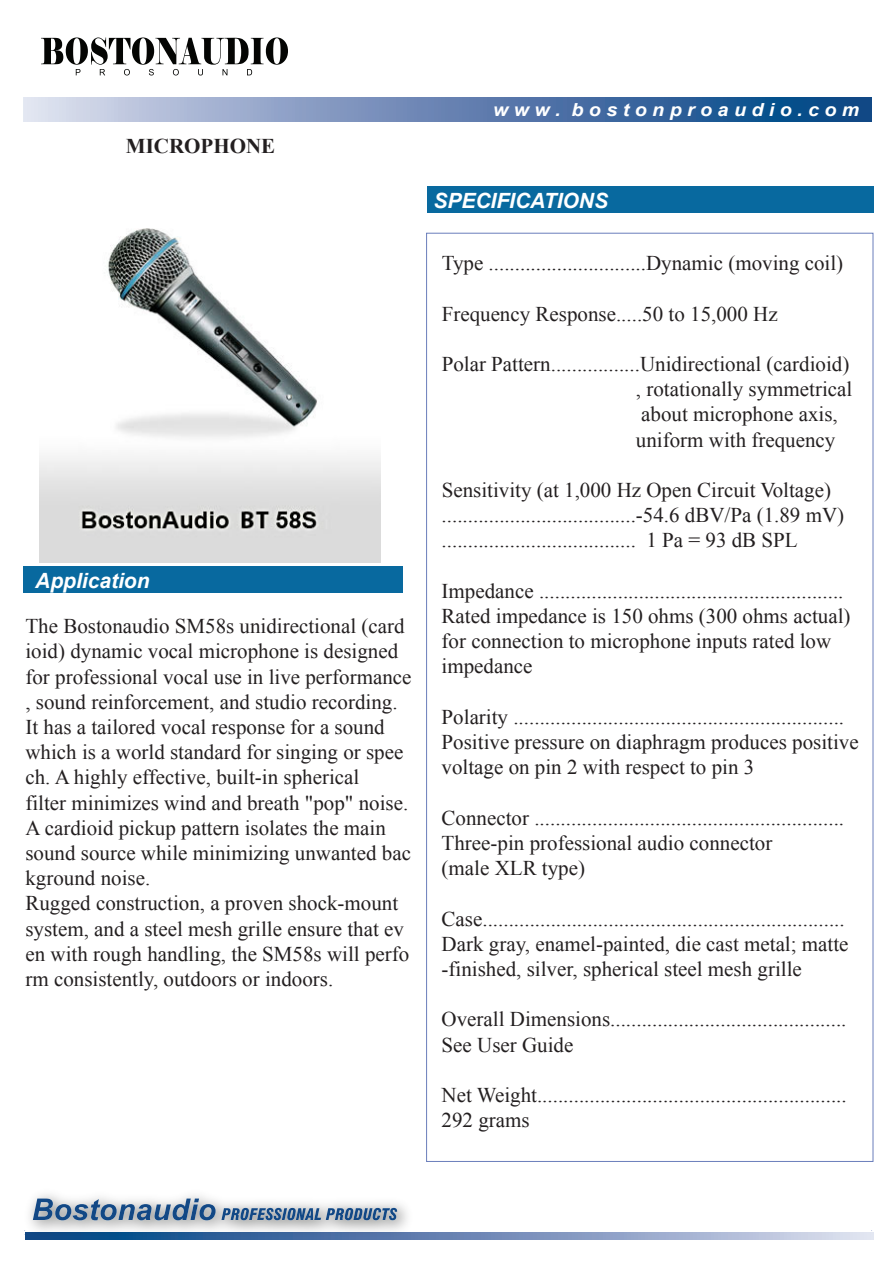
<style>
.page{position:relative;width:893px;height:1263px;background:#fff}
.page>*{position:absolute;margin:0;border:0;box-sizing:border-box;transform-origin:0 0}
.t1{font:21px/25.2px "Times New Roman";color:#231f20}
.t2{font:italic 700 21px "Arial";color:#fff}
.t3{font:700 21px "Times New Roman";color:#231f20}
.t4{font:italic 700 18px "Arial";color:#fff;scale:1.09 1}
</style>
<div class="page">
<svg style="left:41px;top:38px;width:247px;height:37px"></svg>
<div style="left:24px;top:566px;width:379px;height:27px;background:#08699f"></div>
<div style="left:427px;top:186px;width:446px;height:26px;background:#08699f"></div>
<svg style="left:418px;top:1232px;width:455px;height:7px;background:#9caccd"></svg>
<img style="left:24px;top:1194px;width:394px;height:46px">
<svg style="left:33px;top:1198px;width:364px;height:22px"></svg>
<svg style="left:23px;top:98px;width:848px;height:23px;background:#6989b5"></svg>
<img style="left:39px;top:228px;width:342px;height:335px">
<p class="t3" style="left:126px;top:132px;width:151px">MICROPHONE</p>
<p class="t2" style="left:35px;top:567px;width:116px">Application</p>
<p class="t1" style="left:25px;top:613px;width:388px">The Bostonaudio SM58s unidirectional (card ioid) dynamic vocal microphone is designed for professional vocal use in live performance , sound reinforcement, and studio recording.<br>It has a tailored vocal response for a sound which is a world standard for singing or spee ch. A highly effective, built-in spherical<br>filter minimizes wind and breath "pop" noise.<br>A cardioid pickup pattern isolates the main sound source while minimizing unwanted bac kground noise.<br>Rugged construction, a proven shock-mount system, and a steel mesh grille ensure that ev en with rough handling, the SM58s will perfo rm consistently, outdoors or indoors.</p>
<p class="t4" style="left:493px;top:98px;width:338px">w w w . b o s t o n p r o a u d i o . c o m</p>
<p class="t2" style="left:433px;top:187px;width:176px">SPECIFICATIONS</p>
<p class="t1" style="left:442px;top:250px;width:403px">Type ..............................Dynamic (moving coil)</p>
<p class="t1" style="left:442px;top:301px;width:337px">Frequency Response.....50 to 15,000 Hz</p>
<p class="t1" style="left:636px;top:351px;width:218px;text-indent:-194px">Polar Pattern.................Unidirectional (cardioid) , rotationally symmetrical about microphone axis, uniform with frequency</p>
<p class="t1" style="left:442px;top:477px;width:404px">Sensitivity (at 1,000 Hz Open Circuit Voltage) .....................................-54.6 dBV/Pa (1.89 mV) ..................................... 1 Pa = 93 dB SPL</p>
<p class="t1" style="left:442px;top:578px;width:410px">Impedance ..........................................................<br>Rated impedance is 150 ohms (300 ohms actual) for connection to microphone inputs rated low impedance</p>
<p class="t1" style="left:442px;top:704px;width:419px">Polarity ...............................................................<br>Positive pressure on diaphragm produces positive voltage on pin 2 with respect to pin 3</p>
<p class="t1" style="left:442px;top:805px;width:404px">Connector ...........................................................<br>Three-pin professional audio connector<br>(male XLR type)</p>
<p class="t1" style="left:442px;top:905px;width:408px">Case.....................................................................<br>Dark gray, enamel-painted, die cast metal; matte -finished, silver, spherical steel mesh grille</p>
<p class="t1" style="left:442px;top:1006px;width:406px">Overall Dimensions.............................................<br>See User Guide</p>
<p class="t1" style="left:442px;top:1082px;width:407px">Net Weight...........................................................<br>292 grams</p>
</div>
